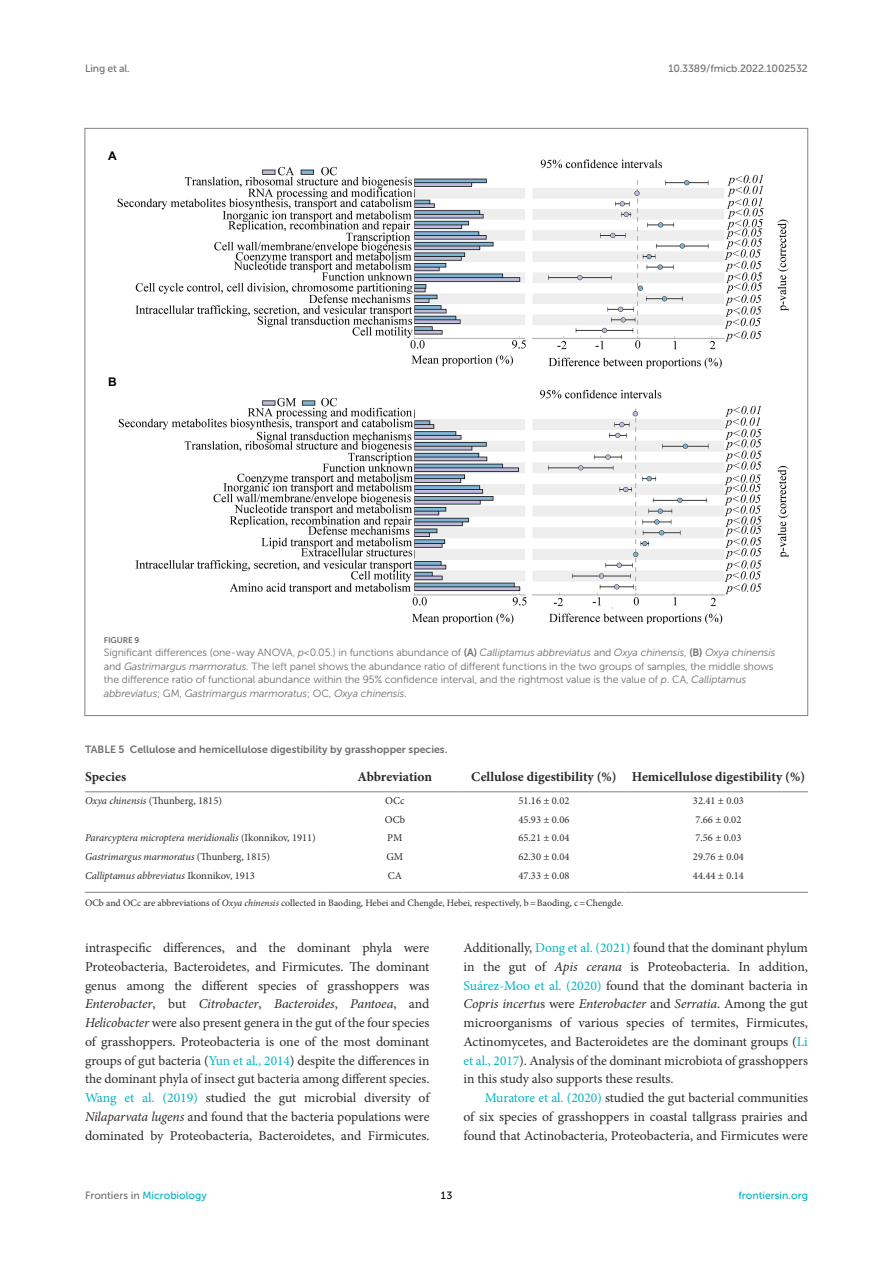
<style>
.page{position:relative;width:893px;height:1263px;background:#fff}
.page>*{position:absolute;margin:0;border:0;box-sizing:border-box;transform-origin:0 0}
.TEXT{font:13.5px/18.8px "Minion Pro";letter-spacing:-.005em;color:#2b2b2a;text-align:justify}
.TB_CH{font:700 13.5px "Minion Pro";color:#2b2b2a}
.t1{font:700 12px "Arial";color:#000}
.FIG_LEG{font:10.5px/13.5px "Museo Sans 300";letter-spacing:-.01em;color:#706f70}
.TB_TX{font:10.5px "Minion Pro";color:#2b2b2a}
.TB_TX-2{font:italic 10.5px "Minion Pro";letter-spacing:-.01em;color:#2b2b2a}
.TT{font:10.5px "Museo Sans 700";color:#706f70}
.t2{font:10.5px "Museo Sans 500";color:#00b4c4}
.t3{font:10.5px "Museo Sans 500";letter-spacing:-.015em;color:#706f70}
.t4{font:10.5px "Museo Sans 500";color:#000}
.TFN{font:9.75px "Minion Pro";color:#2b2b2a}
.FIG_HD{font:8.25px "Museo Sans 700";letter-spacing:-.01em;color:#706f70}
.s1{font-style:italic}
.s2{font-family:"Museo Sans 700"}
.s3{font-style:normal}
.s4{color:#00b4c4}
.s5{color:#706f70}
</style>
<div class="page">
<img style="left:117px;top:159px;width:671px;height:465px">
<hr style="left:463px;top:892px;width:161px;height:1px;background:#808285">
<hr style="left:326px;top:892px;width:137px;height:1px;background:#808285">
<hr style="left:624px;top:892px;width:184px;height:1px;background:#808285">
<hr style="left:85px;top:892px;width:241px;height:1px;background:#808285">
<hr style="left:326px;top:791px;width:137px;height:1px;background:#808285">
<hr style="left:463px;top:791px;width:161px;height:1px;background:#808285">
<hr style="left:624px;top:791px;width:184px;height:1px;background:#808285">
<hr style="left:85px;top:791px;width:241px;height:1px;background:#808285">
<p class="t3" style="left:85px;top:63px;width:46px">Ling et al.</p>
<p class="t3" style="left:668px;top:63px;width:141px">10.3389/fmicb.2022.1002532</p>
<p class="t1" style="left:108px;top:147px;width:10px">A</p>
<p class="t1" style="left:108px;top:374px;width:10px">B</p>
<p class="FIG_HD" style="left:104px;top:635px;width:37px">FIGURE 9</p>
<p class="FIG_LEG" style="left:104px;top:646px;width:673px">Significant differences (one-way ANOVA, <span class="s1">p</span> &lt; 0.05.) in functions abundance of <span class="s2">(A)</span> <span class="s1">Calliptamus abbreviatus</span> and <span class="s1">Oxya chinensis</span>, <span class="s2">(B)</span> <span class="s1">Oxya chinensis </span>and <span class="s1">Gastrimargus marmoratus.</span> The left panel shows the abundance ratio of different functions in the two groups of samples, the middle shows the difference ratio of functional abundance within the 95% confidence interval, and the rightmost value is the value of <span class="s1">p</span>. CA, <span class="s1">Calliptamus abbreviatus</span>; GM, <span class="s1">Gastrimargus marmoratus</span>; OC, <span class="s1">Oxya chinensis</span>.</p>
<p class="TT" style="left:85px;top:744px;width:364px">TABLE 5 Cellulose and hemicellulose digestibility by grasshopper species.</p>
<p class="TB_CH" style="left:85px;top:767px;width:43px">Species</p>
<p class="TB_CH" style="left:358px;top:767px;width:76px">Abbreviation</p>
<p class="TB_CH" style="left:471px;top:767px;width:147px">Cellulose digestibility (%)</p>
<p class="TB_CH" style="left:632px;top:767px;width:175px">Hemicellulose digestibility (%)</p>
<p class="TB_TX" style="left:85px;top:794px;width:138px"><span class="s1">Oxya chinensis</span> (Thunberg, 1815)</p>
<p class="TB_TX" style="left:385px;top:793px;width:21px">OCc</p>
<p class="TB_TX" style="left:518px;top:793px;width:52px">51.16 ± 0.02</p>
<p class="TB_TX" style="left:693px;top:793px;width:52px">32.41 ± 0.03</p>
<p class="TB_TX" style="left:385px;top:812px;width:22px">OCb</p>
<p class="TB_TX" style="left:518px;top:812px;width:52px">45.93 ± 0.06</p>
<p class="TB_TX" style="left:695px;top:812px;width:47px">7.66 ± 0.02</p>
<p class="TB_TX-2" style="left:85px;top:831px;width:232px">Pararcyptera microptera meridionalis <span class="s3">(Ikonnikov, 1911)</span></p>
<p class="TB_TX" style="left:387px;top:831px;width:17px">PM</p>
<p class="TB_TX" style="left:518px;top:831px;width:52px">65.21 ± 0.04</p>
<p class="TB_TX" style="left:695px;top:831px;width:47px">7.56 ± 0.03</p>
<p class="TB_TX-2" style="left:85px;top:850px;width:187px">Gastrimargus marmoratus <span class="s3">(Thunberg, 1815)</span></p>
<p class="TB_TX" style="left:386px;top:850px;width:18px">GM</p>
<p class="TB_TX" style="left:518px;top:850px;width:52px">62.30 ± 0.04</p>
<p class="TB_TX" style="left:693px;top:850px;width:52px">29.76 ± 0.04</p>
<p class="TB_TX-2" style="left:85px;top:868px;width:171px">Calliptamus abbreviatus <span class="s3">Ikonnikov, 1913</span></p>
<p class="TB_TX" style="left:388px;top:868px;width:16px">CA</p>
<p class="TB_TX" style="left:518px;top:868px;width:52px">47.33 ± 0.08</p>
<p class="TB_TX" style="left:693px;top:868px;width:52px">44.44 ± 0.14</p>
<p class="TFN" style="left:85px;top:896px;width:540px">OCb and OCc are abbreviations of <span class="s1">Oxya chinensis</span> collected in Baoding, Hebei and Chengde, Hebei, respectively, b=Baoding, c=Chengde.</p>
<p class="TEXT" style="left:85px;top:938px;width:346px">intraspecific differences, and the dominant phyla were Proteobacteria, Bacteroidetes, and Firmicutes. The dominant genus among the different species of grasshoppers was <span class="s1">Enterobacter</span>, but <span class="s1">Citrobacter</span>, <span class="s1">Bacteroides</span>, <span class="s1">Pantoea</span>, and <span class="s1">Helicobacter</span> were also present genera in the gut of the four species of grasshoppers. Proteobacteria is one of the most dominant groups of gut bacteria (<span class="s4">Yun et al., 2014</span>) despite the differences in the dominant phyla of insect gut bacteria among different species.<br><span class="s4">Wang et al. (2019)</span> studied the gut microbial diversity of <span class="s1">Nilaparvata lugens</span> and found that the bacteria populations were dominated by Proteobacteria, Bacteroidetes, and Firmicutes.</p>
<p class="TEXT" style="left:463px;top:938px;width:346px">Additionally, <span class="s4">Dong et al. (2021)</span> found that the dominant phylum in the gut of <span class="s1">Apis cerana</span> is Proteobacteria. In addition, <span class="s4">Suárez-Moo et al. (2020)</span> found that the dominant bacteria in <span class="s1">Copris incertu</span>s were <span class="s1">Enterobacter</span> and <span class="s1">Serratia</span>. Among the gut microorganisms of various species of termites, Firmicutes, Actinomycetes, and Bacteroidetes are the dominant groups (<span class="s4">Li et al., 2017</span>). Analysis of the dominant microbiota of grasshoppers in this study also supports these results.</p>
<p class="TEXT" style="left:463px;top:1088px;width:346px;text-indent:21px"><span class="s4">Muratore et al. (2020)</span> studied the gut bacterial communities of six species of grasshoppers in coastal tallgrass prairies and found that Actinobacteria, Proteobacteria, and Firmicutes were</p>
<p class="t2" style="left:85px;top:1190px;width:123px"><span class="s5">Frontiers in</span> Microbiology</p>
<p class="t4" style="left:441px;top:1190px;width:13px">13</p>
<p class="t2" style="left:738px;top:1190px;width:71px">frontiersin.org</p>
</div>
